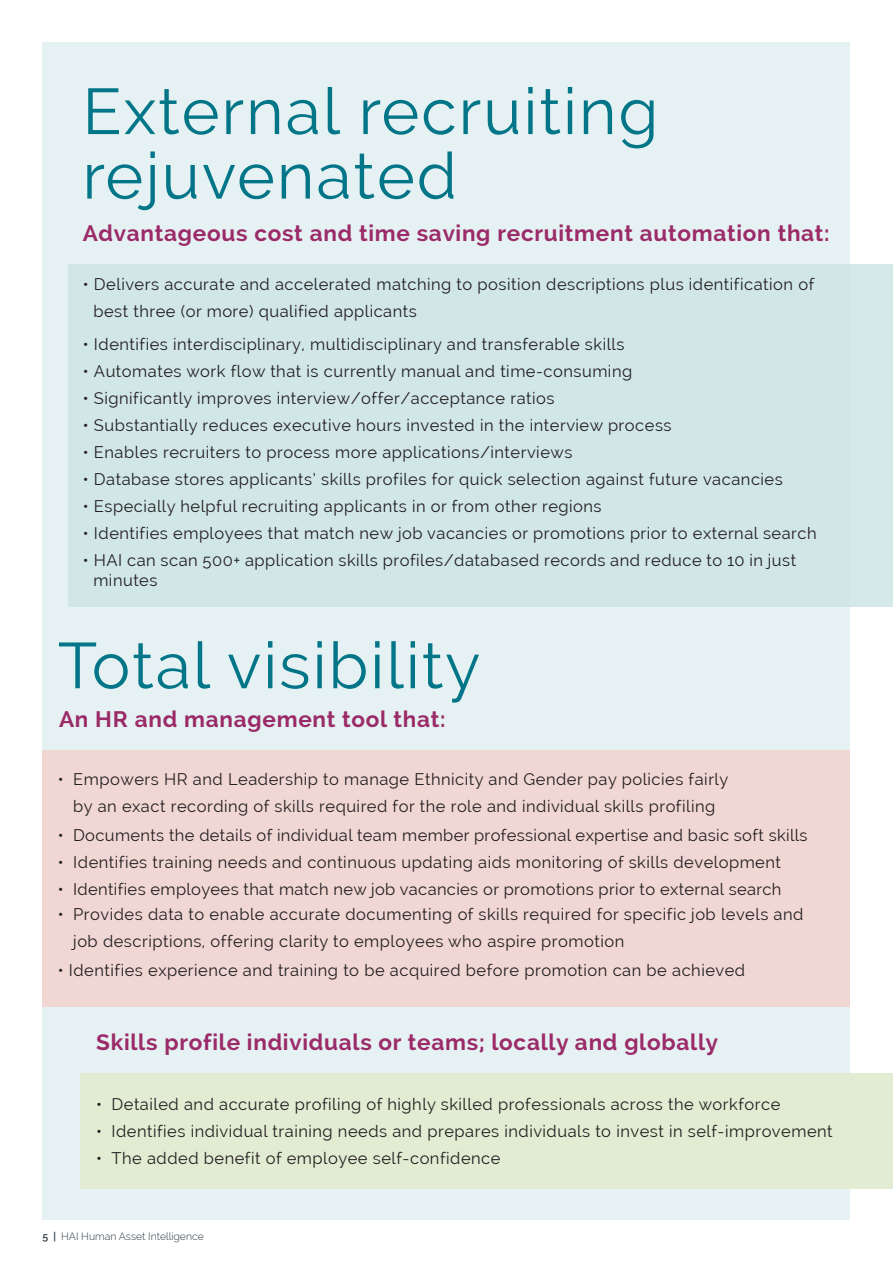
<style>
.page{position:relative;width:893px;height:1263px;background:#fff}
.page>*{position:absolute;margin:0;border:0;box-sizing:border-box;transform-origin:0 0}
.t1{font:64.5px/64.5px "Raleway";letter-spacing:.03em;color:#027688}
.t2{font:700 22.5px "Raleway";letter-spacing:.03em;color:#9b2a69}
.t3{font:16.5px/27px "Raleway";letter-spacing:.03em;color:#231f20}
.t4{font:300 10.5px "Raleway";color:#2c3841}
.s1{font-weight:500}
.s2{font-weight:600}
</style>
<div class="page">
<div style="left:43px;top:43px;width:807px;height:1177px;background:#e5f1f2"></div>
<div style="left:43px;top:750px;width:807px;height:257px;background:#f3d2ce"></div>
<div style="left:68px;top:264px;width:825px;height:343px;background:#cde4e5"></div>
<div style="left:80px;top:1073px;width:813px;height:116px;background:#e2ecd3"></div>
<p class="t1" style="left:82px;top:79px;width:577px">External recruiting rejuvenated</p>
<p class="t2" style="left:83px;top:220px;width:748px">Advantageous cost and time saving recruitment automation that:</p>
<p class="t3" style="left:93px;top:271px;width:722px;text-indent:-11px"><span class="s1">•</span> Delivers accurate and accelerated matching to position descriptions plus identification of best three (or more) qualified applicants</p>
<p class="t3" style="left:83px;top:330px;width:543px"><span class="s1">•</span> Identifies interdisciplinary, multidisciplinary and transferable skills</p>
<p class="t3" style="left:83px;top:357px;width:551px"><span class="s1">•</span> Automates work flow that is currently manual and time-consuming</p>
<p class="t3" style="left:83px;top:384px;width:473px"><span class="s1">•</span> Significantly improves interview/offer/acceptance ratios</p>
<p class="t3" style="left:83px;top:411px;width:590px"><span class="s1">•</span> Substantially reduces executive hours invested in the interview process</p>
<p class="t3" style="left:83px;top:438px;width:491px"><span class="s1">•</span> Enables recruiters to process more applications/interviews</p>
<p class="t3" style="left:83px;top:465px;width:701px"><span class="s1">•</span> Database stores applicants’ skills profiles for quick selection against future vacancies</p>
<p class="t3" style="left:83px;top:492px;width:520px"><span class="s1">•</span> Especially helpful recruiting applicants in or from other regions</p>
<p class="t3" style="left:83px;top:519px;width:735px"><span class="s1">•</span> Identifies employees that match new job vacancies or promotions prior to external search</p>
<p class="t3" style="left:93px;top:550px;width:704px;line-height:19.8px;text-indent:-11px"><span class="s1">•</span> HAI can scan 500+ application skills profiles/databased records and reduce to 10 in just minutes</p>
<p class="t1" style="left:58px;top:633px;width:424px">Total visibility</p>
<p class="t2" style="left:59px;top:706px;width:388px">An HR and management tool that:</p>
<p class="t3" style="left:58px;top:765px;width:672px;text-align:center"><span class="s1">•</span> Empowers HR and Leadership to manage Ethnicity and Gender pay policies fairly by an exact recording of skills required for the role and individual skills profiling</p>
<p class="t3" style="left:58px;top:822px;width:751px"><span class="s1">•</span> Documents the details of individual team member professional expertise and basic soft skills</p>
<p class="t3" style="left:58px;top:849px;width:725px"><span class="s1">•</span> Identifies training needs and continuous updating aids monitoring of skills development</p>
<p class="t3" style="left:58px;top:876px;width:725px"><span class="s1">•</span> Identifies employees that match new job vacancies or promotions prior to external search</p>
<p class="t3" style="left:73px;top:900px;width:732px;text-indent:-15px"><span class="s1">•</span> Provides data to enable accurate documenting of skills required for specific job levels and job descriptions, offering clarity to employees who aspire promotion</p>
<p class="t3" style="left:58px;top:957px;width:689px"><span class="s1">•</span> Identifies experience and training to be acquired before promotion can be achieved</p>
<p class="t2" style="left:96px;top:1029px;width:623px">Skills profile individuals or teams; locally and globally</p>
<p class="t3" style="left:96px;top:1090px;width:686px"><span class="s1">•</span> Detailed and accurate profiling of highly skilled professionals across the workforce</p>
<p class="t3" style="left:96px;top:1117px;width:738px"><span class="s1">•</span> Identifies individual training needs and prepares individuals to invest in self-improvement</p>
<p class="t3" style="left:96px;top:1144px;width:406px"><span class="s1">•</span> The added benefit of employee self-confidence</p>
<p class="t4" style="left:43px;top:1230px;width:163px"><span class="s2">5 |</span> HAI Human Asset Intelligence</p>
</div>
